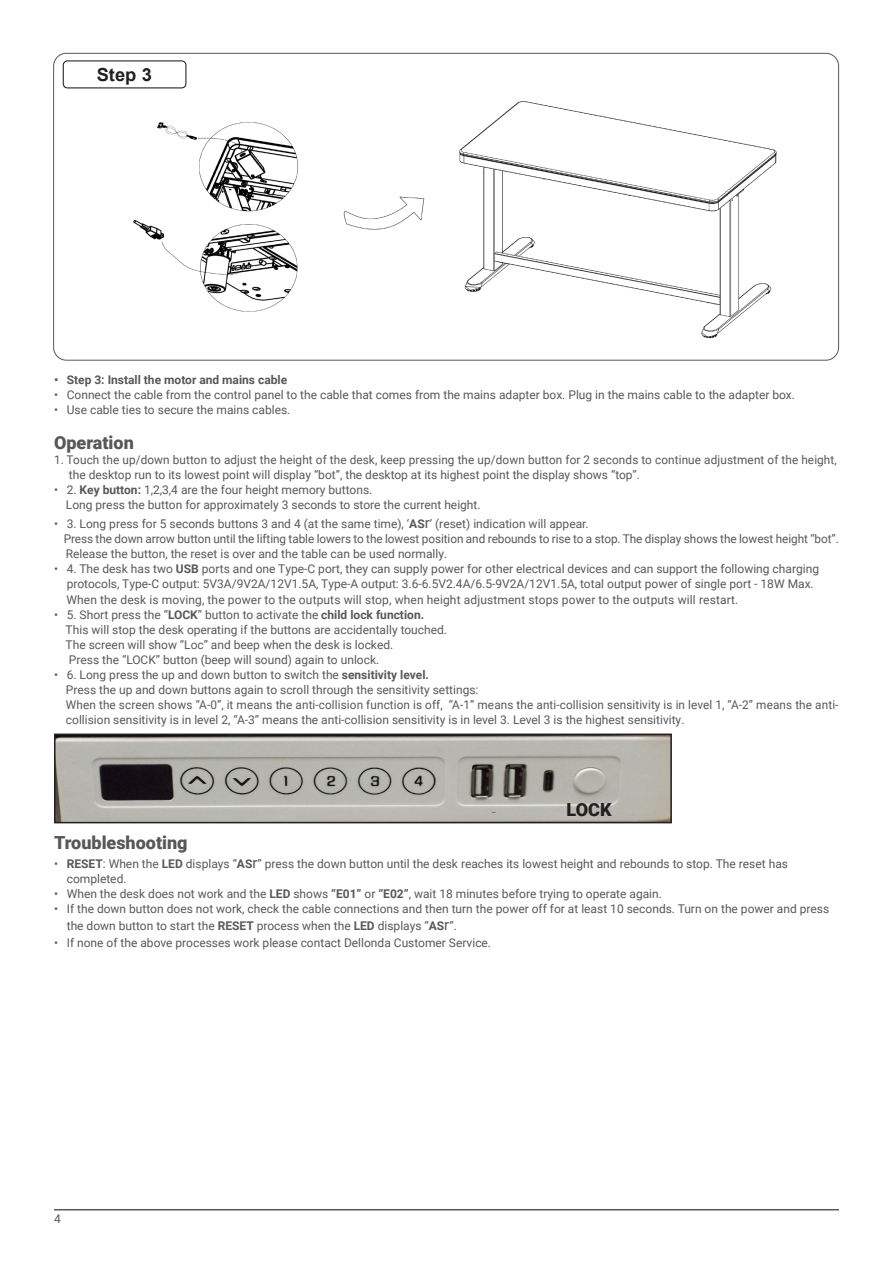
<style>
.page{position:relative;width:893px;height:1263px;background:#fff}
.page>*{position:absolute;margin:0;border:0;box-sizing:border-box;transform-origin:0 0}
.Section_Header{font:900 18px "Roboto";color:#57585a}
.t1{font:700 18px "Arial";color:#231f20}
.t2{font:900 18px "Roboto";color:#231f20}
.Copy__Justified{font:12px/15px "Roboto";color:#57585a}
.Body{font:12px "Roboto";letter-spacing:.01em;color:#57585a}
.t3{font:700 12px "Roboto";color:#57585a}
.s1{font-weight:700}
.s2{font-size:15px}
</style>
<div class="page">
<hr style="left:54px;top:1209px;width:785px;height:1px;background:#57585a">
<img style="left:54px;top:53px;width:785px;height:286px">
<div style="left:63px;top:61px;width:123px;height:27px;background:#fff;border-radius:4px"></div>
<div style="left:63px;top:60px;width:123px;height:28px;border:1px solid #231f20;border-radius:4px"></div>
<img style="left:57px;top:736px;width:612px;height:84px">
<div style="left:54px;top:733px;width:618px;height:90px;border:2px solid #231f20"></div>
<p class="t1" style="left:97px;top:62px;width:57px">Step 3</p>
<p class="t3" style="left:54px;top:371px;width:235px">• Step 3: Install the motor and mains cable</p>
<p class="Copy__Justified" style="left:54px;top:387px;width:742px">• Connect the cable from the control panel to the cable that comes from the mains adapter box. Plug in the mains cable to the adapter box.</p>
<p class="Copy__Justified" style="left:54px;top:402px;width:238px">• Use cable ties to secure the mains cables.</p>
<p class="Section_Header" style="left:54px;top:430px;width:81px">Operation</p>
<p class="Copy__Justified" style="left:69px;top:452px;width:769px;text-indent:-15px">1. Touch the up/down button to adjust the height of the desk, keep pressing the up/down button for 2 seconds to continue adjustment of the height, the desktop run to its lowest point will display “bot”, the desktop at its highest point the display shows “top”.</p>
<p class="Copy__Justified" style="left:54px;top:482px;width:320px">• 2. <span class="s1">Key button:</span> 1,2,3,4 are the four height memory buttons.</p>
<p class="Copy__Justified" style="left:66px;top:497px;width:416px">Long press the button for approximately 3 seconds to store the current height.</p>
<p class="Copy__Justified" style="left:54px;top:516px;width:536px">• 3. Long press for 5 seconds buttons 3 and 4 (at the same time), ‘<span class="s1">AS</span><span class="s2">r</span>’ (reset) indication will appear.</p>
<p class="Copy__Justified" style="left:64px;top:531px;width:777px">Press the down arrow button until the lifting table lowers to the lowest position and rebounds to rise to a stop. The display shows the lowest height “bot”.</p>
<p class="Copy__Justified" style="left:66px;top:546px;width:383px">Release the button, the reset is over and the table can be used normally.</p>
<p class="Copy__Justified" style="left:67px;top:561px;width:754px;text-indent:-13px">• 4. The desk has two <span class="s1">USB</span> ports and one Type-C port, they can supply power for other electrical devices and can support the following charging protocols, Type-C output: 5V3A/9V2A/12V1.5A, Type-A output: 3.6-6.5V2.4A/6.5-9V2A/12V1.5A, total output power of single port - 18W Max.</p>
<p class="Body" style="left:66px;top:591px;width:673px">When the desk is moving, the power to the outputs will stop, when height adjustment stops power to the outputs will restart.</p>
<p class="Copy__Justified" style="left:54px;top:607px;width:372px">• 5. Short press the “<span class="s1">LOCK</span>” button to activate the <span class="s1">child lock function.</span></p>
<p class="Copy__Justified" style="left:66px;top:622px;width:383px">This will stop the desk operating if the buttons are accidentally touched.</p>
<p class="Copy__Justified" style="left:66px;top:637px;width:329px">The screen will show “Loc” and beep when the desk is locked.</p>
<p class="Copy__Justified" style="left:69px;top:652px;width:312px">Press the “LOCK” button (beep will sound) again to unlock.</p>
<p class="Copy__Justified" style="left:54px;top:667px;width:376px">• 6. Long press the up and down button to switch the <span class="s1">sensitivity level.</span></p>
<p class="Copy__Justified" style="left:66px;top:682px;width:414px">Press the up and down buttons again to scroll through the sensitivity settings:</p>
<p class="Copy__Justified" style="left:66px;top:697px;width:774px">When the screen shows “A-0”, it means the anti-collision function is off, “A-1” means the anti-collision sensitivity is in level 1, “A-2” means the anti&shy;collision sensitivity is in level 2, “A-3” means the anti-collision sensitivity is in level 3. Level 3 is the highest sensitivity.</p>
<p class="t2" style="left:567px;top:797px;width:46px">LOCK</p>
<p class="Section_Header" style="left:54px;top:830px;width:135px">Troubleshooting</p>
<p class="Copy__Justified" style="left:67px;top:856px;width:723px;text-indent:-13px">• <span class="s1">RESET</span>: When the <span class="s1">LED</span> displays “<span class="s1">AS</span><span class="s2">r</span>” press the down button until the desk reaches its lowest height and rebounds to stop. The reset has completed.</p>
<p class="Copy__Justified" style="left:54px;top:886px;width:609px">• When the desk does not work and the <span class="s1">LED</span> shows <span class="s1">“E01”</span> or <span class="s1">“E02”</span>, wait 18 minutes before trying to operate again.</p>
<p class="Copy__Justified" style="left:67px;top:899px;width:764px;line-height:17.2px;text-indent:-13px">• If the down button does not work, check the cable connections and then turn the power off for at least 10 seconds. Turn on the power and press the down button to start the <span class="s1">RESET</span> process when the <span class="s1">LED</span> displays “<span class="s1">AS</span><span class="s2">r</span>”.</p>
<p class="Copy__Justified" style="left:54px;top:934px;width:439px">• If none of the above processes work please contact Dellonda Customer Service.</p>
<p class="Copy__Justified" style="left:54px;top:1211px;width:8px">4</p>
</div>
